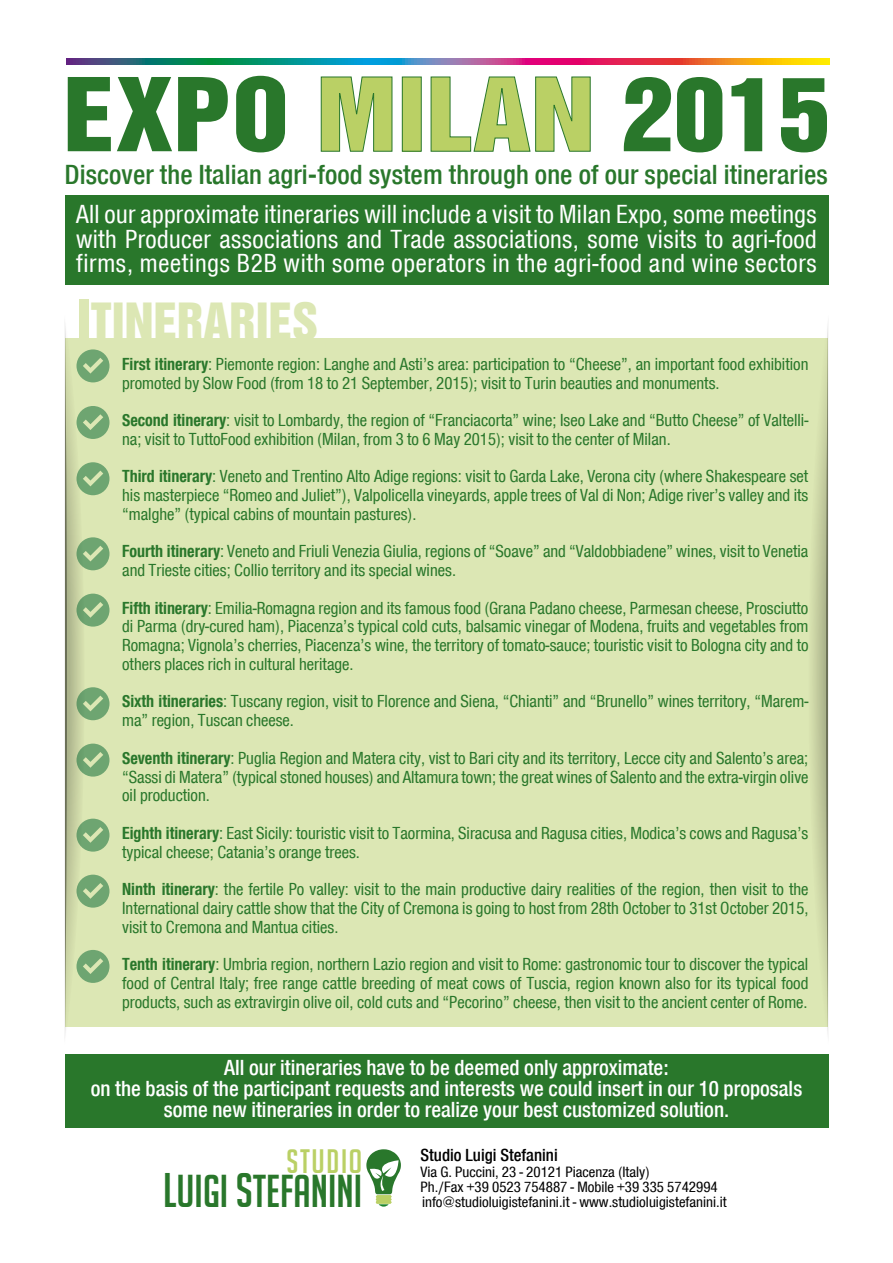
<style>
.page{position:relative;width:893px;height:1263px;background:#fff}
.page>*{position:absolute;margin:0;border:0;box-sizing:border-box;transform-origin:0 0}
.t1{font:92.85px "Helvetica Inserat";letter-spacing:.005em;color:#29772b;scale:1.11 1}
.t2{font:47.1px "Helvetica Inserat";color:#dce7b4}
.t3{font:45px "Big Noodle Titling";color:#29772b}
.t4{font:33px "Big Noodle Titling";letter-spacing:.05em;color:#bad065}
.t5{font:28.5px "Helvetica Neue H67";letter-spacing:.005em;color:#29772b}
.t6{font:27px/24.8px "Helvetica Neue H57";letter-spacing:.03em;color:#fff;text-align:justify}
.t7{font:22.5px/21px "Helvetica Neue H67";color:#fff;text-align:center}
.t8{font:18px/18.8px "Helvetica Neue H57";color:#29772b}
.t9{font:18px "Helvetica Neue H67";color:#000}
.t10{font:15.45px/15px "Helvetica Neue H57";color:#000;scale:1.04 1}
.s1{color:#bad065}
.s2{font-size:51.6px}
.s3{font-family:"Helvetica Neue H77"}
.s4{font-size:47.4px}
</style>
<div class="page">
<div style="left:65px;top:195px;width:763px;height:90px;background:#29772b"></div>
<div style="left:65px;top:1054px;width:763px;height:73px;background:#29772b"></div>
<svg style="left:66px;top:58px;width:763px;height:6px;background:#7e706c"></svg>
<div style="left:65px;top:338px;width:763px;height:688px;background:#dce7b4"></div>
<svg style="left:808px;top:326px;width:20px;height:707px"></svg>
<svg style="left:320px;top:76px;width:73px;height:76px"></svg>
<div style="left:402px;top:77px;width:20px;height:75px;border:1px solid #29772b"></div>
<svg style="left:430px;top:76px;width:161px;height:76px"></svg>
<svg style="left:65px;top:326px;width:45px;height:707px"></svg>
<svg style="left:366px;top:1149px;width:35px;height:57px"></svg>
<h1 class="t1" style="left:64px;top:59px;width:692px">EXPO <span class="s1">MILAN</span> 2015</h1>
<h3 class="t5" style="left:65px;top:157px;width:764px">Discover the Italian agri-food system through one of our special itineraries</h3>
<h3 class="t6" style="left:76px;top:201px;width:742px">All our approximate itineraries will include a visit to Milan Expo, some meetings with Producer associations and Trade associations, some visits to agri-food firms, meetings B2B with some operators in the agri-food and wine sectors</h3>
<h2 class="t2" style="left:77px;top:294px;width:243px"><span class="s2">I</span>TINERARIES</h2>
<p class="t8" style="left:122px;top:354px;width:688px"><span class="s3">First itinerary</span>: Piemonte region: Langhe and Asti’s area: participation to “Cheese”, an important food exhibition promoted by Slow Food (from 18 to 21 September, 2015); visit to Turin beauties and monuments.</p>
<p class="t8" style="left:122px;top:411px;width:688px"><span class="s3">Second itinerary</span>: visit to Lombardy, the region of “Franciacorta” wine; Iseo Lake and “Butto Cheese” of Valtelli&shy;na; visit to TuttoFood exhibition (Milan, from 3 to 6 May 2015); visit to the center of Milan.</p>
<p class="t8" style="left:122px;top:467px;width:688px;text-align:justify"><span class="s3">Third itinerary</span>: Veneto and Trentino Alto Adige regions: visit to Garda Lake, Verona city (where Shakespeare set his masterpiece “Romeo and Juliet”), Valpolicella vineyards, apple trees of Val di Non; Adige river’s valley and its “malghe” (typical cabins of mountain pastures).</p>
<p class="t8" style="left:122px;top:542px;width:688px"><span class="s3">Fourth itinerary</span>: Veneto and Friuli Venezia Giulia, regions of “Soave” and “Valdobbiadene” wines, visit to Venetia and Trieste cities; Collio territory and its special wines.</p>
<p class="t8" style="left:122px;top:598px;width:688px;text-align:justify"><span class="s3">Fifth itinerary</span>: Emilia-Romagna region and its famous food (Grana Padano cheese, Parmesan cheese, Prosciutto di Parma (dry-cured ham), Piacenza’s typical cold cuts, balsamic vinegar of Modena, fruits and vegetables from Romagna; Vignola’s cherries, Piacenza’s wine, the territory of tomato-sauce; touristic visit to Bologna city and to others places rich in cultural heritage.</p>
<p class="t8" style="left:122px;top:692px;width:688px"><span class="s3">Sixth itineraries</span>: Tuscany region, visit to Florence and Siena, “Chianti” and “Brunello” wines territory, “Marem&shy;ma” region, Tuscan cheese.</p>
<p class="t8" style="left:122px;top:748px;width:688px;text-align:justify"><span class="s3">Seventh itinerary</span>: Puglia Region and Matera city, vist to Bari city and its territory, Lecce city and Salento’s area; “Sassi di Matera” (typical stoned houses) and Altamura town; the great wines of Salento and the extra-virgin olive oil production.</p>
<p class="t8" style="left:122px;top:823px;width:688px"><span class="s3">Eighth itinerary</span>: East Sicily: touristic visit to Taormina, Siracusa and Ragusa cities, Modica’s cows and Ragusa’s typical cheese; Catania’s orange trees.</p>
<p class="t8" style="left:122px;top:879px;width:688px;text-align:justify"><span class="s3">Ninth itinerary</span>: the fertile Po valley: visit to the main productive dairy realities of the region, then visit to the International dairy cattle show that the City of Cremona is going to host from 28th October to 31st October 2015, visit to Cremona and Mantua cities.</p>
<p class="t8" style="left:122px;top:954px;width:688px;text-align:justify"><span class="s3">Tenth itinerary</span>: Umbria region, northern Lazio region and visit to Rome: gastronomic tour to discover the typical food of Central Italy; free range cattle breeding of meat cows of Tuscia, region known also for its typical food products, such as extravirgin olive oil, cold cuts and “Pecorino” cheese, then visit to the ancient center of Rome.</p>
<p class="t7" style="left:91px;top:1057px;width:713px">All our itineraries have to be deemed only approximate:<br>on the basis of the participant requests and interests we could insert in our 10 proposals some new itineraries in order to realize your best customized solution.</p>
<h3 class="t4" style="left:287px;top:1143px;width:77px">STUDIO</h3>
<h3 class="t3" style="left:163px;top:1167px;width:200px"><span class="s4">L</span>UIGI <span class="s4">S</span>TEFANINI</h3>
<p class="t9" style="left:421px;top:1144px;width:139px">Studio Luigi Stefanini</p>
<p class="t10" style="left:421px;top:1164px;width:296px">Via G. Puccini, 23 - 20121 Piacenza (Italy)<br>Ph./Fax +39 0523 754887 - Mobile +39 335 5742994 info@studioluigistefanini.it - www.studioluigistefanini.it</p>
</div>
